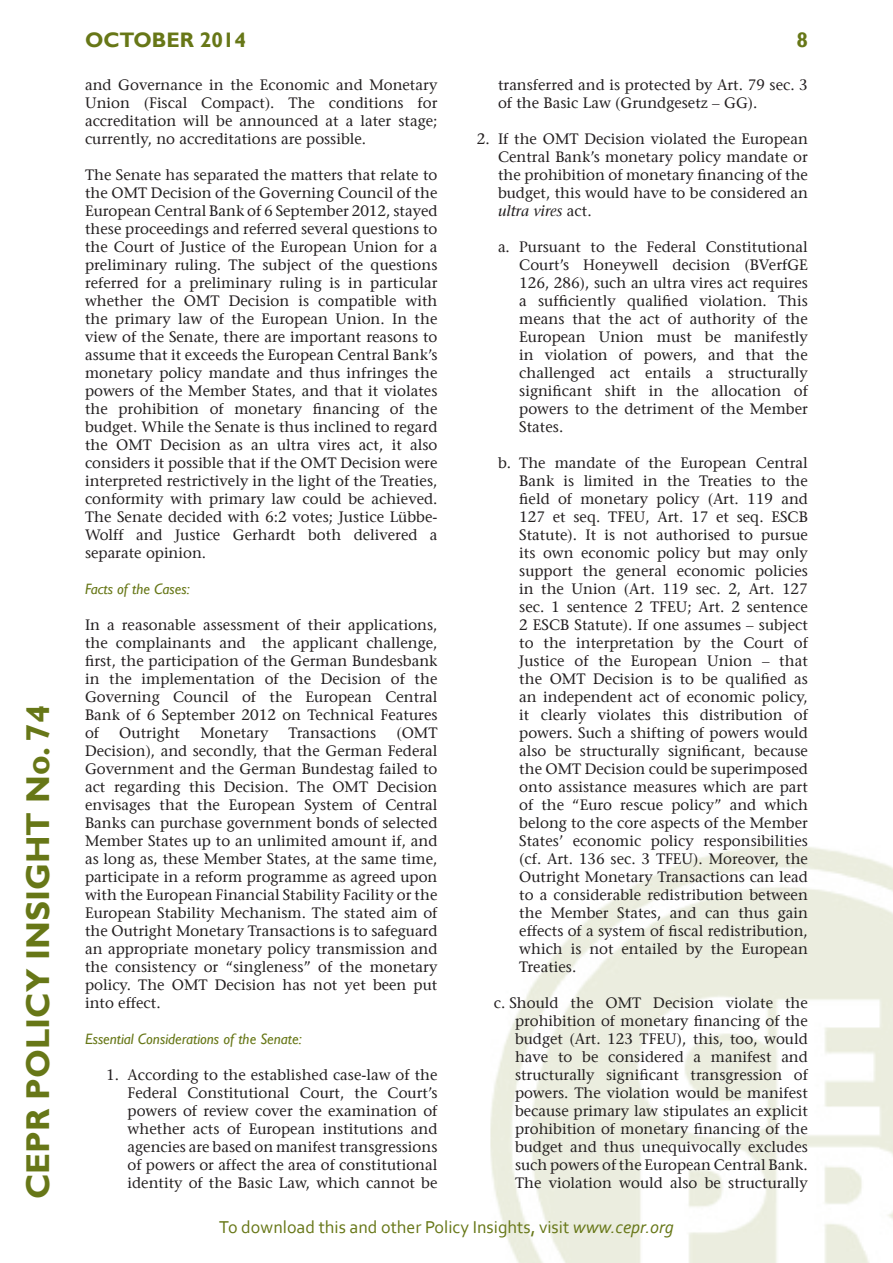
<style>
.page{position:relative;width:893px;height:1263px;background:#fff}
.page>*{position:absolute;margin:0;border:0;box-sizing:border-box;transform-origin:0 0}
.t1{font:700 33px "Gill Sans";color:#677717}
.t2{font:700 21px "Gill Sans";color:#677717}
.t3{font:18px "Corbel";color:#677717}
.t4{font:15px/18px "Stone Serif";color:#231f20;text-align:justify}
.t5{font:italic 15px "Gill Sans";color:#677717}
.s1{font-style:italic}
</style>
<div class="page">
<img style="left:490px;top:846px;width:403px;height:417px">
<h1 class="t1" style="left:18px;top:1199px;width:496px;rotate:-90deg">CEPR POLICY INSIGHT No. 74</h1>
<h2 class="t2" style="left:85px;top:28px;width:163px">OCTOBER 2014</h2>
<h2 class="t2" style="left:796px;top:28px;width:13px">8</h2>
<p class="t4" style="left:85px;top:76px;width:354px">and Governance in the Economic and Monetary Union (Fiscal Compact). The conditions for accreditation will be announced at a later stage; currently, no accreditations are possible.</p>
<p class="t4" style="left:85px;top:166px;width:354px">The Senate has separated the matters that relate to the OMT Decision of the Governing Council of the European Central Bank of 6 September 2012, stayed these proceedings and referred several questions to the Court of Justice of the European Union for a preliminary ruling. The subject of the questions referred for a preliminary ruling is in particular whether the OMT Decision is compatible with the primary law of the European Union. In the view of the Senate, there are important reasons to assume that it exceeds the European Central Bank’s monetary policy mandate and thus infringes the powers of the Member States, and that it violates the prohibition of monetary financing of the budget. While the Senate is thus inclined to regard the OMT Decision as an ultra vires act, it also considers it possible that if the OMT Decision were interpreted restrictively in the light of the Treaties, conformity with primary law could be achieved.<br>The Senate decided with 6:2 votes; Justice Lübbe-Wolff and Justice Gerhardt both delivered a separate opinion.</p>
<p class="t5" style="left:85px;top:580px;width:106px">Facts of the Cases:</p>
<p class="t4" style="left:85px;top:616px;width:354px">In a reasonable assessment of their applications, the complainants and the applicant challenge, first, the participation of the German Bundesbank in the implementation of the Decision of the Governing Council of the European Central Bank of 6 September 2012 on Technical Features of</p>
<p class="t4" style="left:85px;top:724px;width:354px;text-indent:311px">(OMT Decision), and secondly, that the German Federal Government and the German Bundestag failed to act regarding this Decision. The OMT Decision envisages that the European System of Central Banks can purchase government bonds of selected Member States up to an unlimited amount if, and as long as, these Member States, at the same time, participate in a reform programme as agreed upon with the European Financial Stability Facility or the European Stability Mechanism. The stated aim of the Outright Monetary Transactions is to safeguard an appropriate monetary policy transmission and the consistency or “singleness” of the monetary policy. The OMT Decision has not yet been put into effect.</p>
<p class="t5" style="left:85px;top:1030px;width:218px">Essential Considerations of the Senate:</p>
<p class="t4" style="left:128px;top:1066px;width:311px;text-indent:-21px">1. According to the established case-law of the Federal Constitutional Court, the Court’s powers of review cover the examination of whether acts of European institutions and agencies are based on manifest transgressions of powers or affect the area of constitutional identity of the Basic Law, which cannot be</p>
<p class="t4" style="left:119px;top:724px;width:62px">Outright</p>
<p class="t4" style="left:200px;top:724px;width:70px">Monetary</p>
<p class="t4" style="left:289px;top:724px;width:89px">Transactions</p>
<p class="t4" style="left:498px;top:76px;width:311px">transferred and is protected by Art. 79 sec. 3 of the Basic Law (Grundgesetz – GG).</p>
<p class="t4" style="left:498px;top:130px;width:311px;text-indent:-21px">2. If the OMT Decision violated the European Central Bank’s monetary policy mandate or the prohibition of monetary financing of the budget, this would have to be considered an <span class="s1">ultra vires</span> act.</p>
<p class="t4" style="left:519px;top:238px;width:290px;text-indent:-21px">a. Pursuant to the Federal Constitutional Court’s Honeywell decision (BVerfGE 126, 286), such an ultra vires act requires a sufficiently qualified violation. This means that the act of authority of the European Union must be manifestly in violation of powers, and that the challenged act entails a structurally significant shift in the allocation of powers to the detriment of the Member States.</p>
<p class="t4" style="left:519px;top:454px;width:290px;text-indent:-21px">b. The mandate of the European Central Bank is limited in the Treaties to the field of monetary policy (Art. 119 and 127 et seq. TFEU, Art. 17 et seq. ESCB Statute). It is not authorised to pursue its own economic policy but may only support the general economic policies in the Union (Art. 119 sec. 2, Art. 127 sec. 1 sentence 2 TFEU; Art. 2 sentence 2 ESCB Statute). If one assumes – subject to the interpretation by the Court of Justice of the European Union – that the OMT Decision is to be qualified as an independent act of economic policy, it clearly violates this distribution of powers. Such a shifting of powers would also be structurally significant, because the OMT Decision could be superimposed onto assistance measures which are part of the “Euro rescue policy” and which belong to the core aspects of the Member States’ economic policy responsibilities (cf. Art. 136 sec. 3 TFEU). Moreover, the Outright Monetary Transactions can lead to a considerable redistribution between the Member States, and can thus gain effects of a system of fiscal redistribution, which is not entailed by the European Treaties.</p>
<p class="t4" style="left:515px;top:994px;width:294px;text-indent:-21px">c. Should the OMT Decision violate the prohibition of monetary financing of the budget (Art. 123 TFEU), this, too, would have to be considered a manifest and structurally significant transgression of powers. The violation would be manifest because primary law stipulates an explicit prohibition of monetary financing of the budget and thus unequivocally excludes such powers of the European Central Bank.<br>The violation would also be structurally</p>
<p class="t3" style="left:219px;top:1216px;width:456px">To download this and other Policy Insights, visit <span class="s1">www.cepr.org</span></p>
</div>
